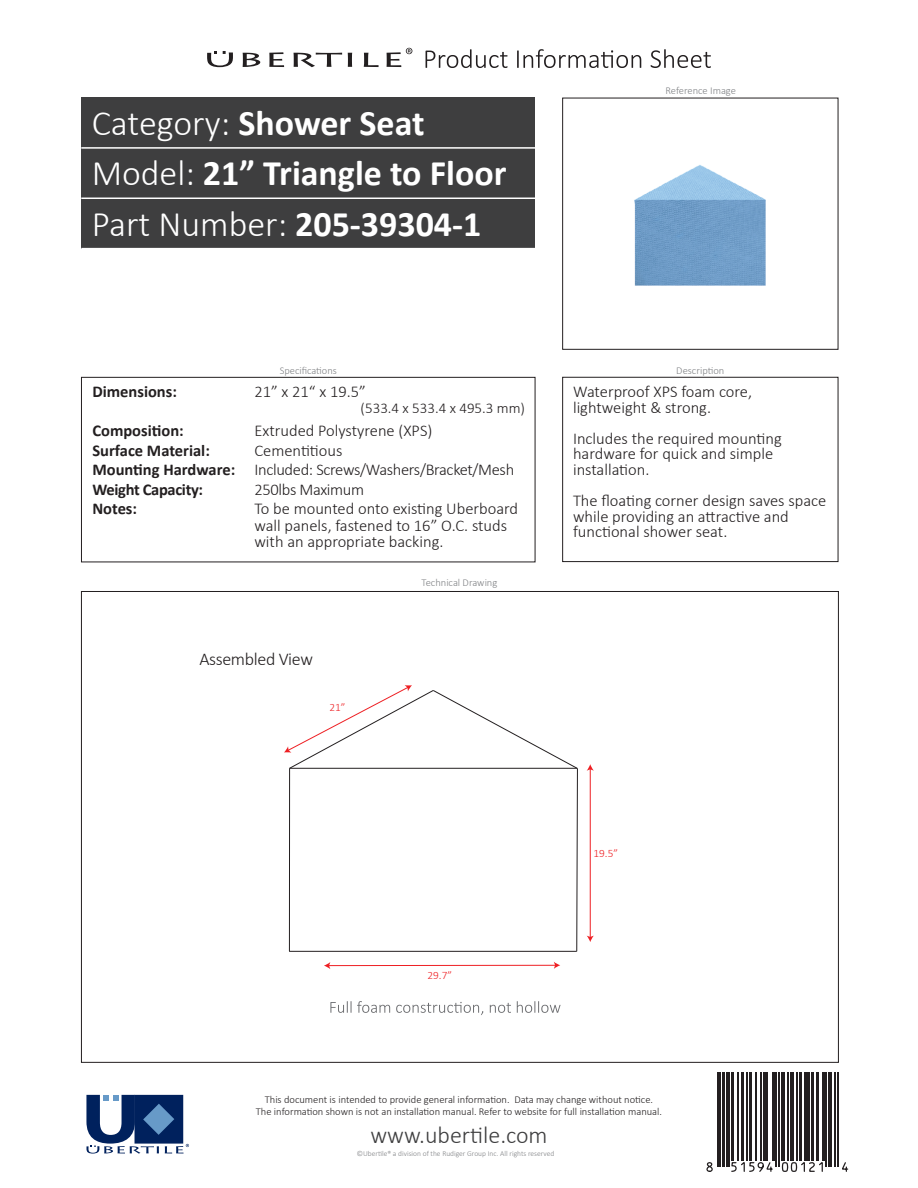
<style>
.page{position:relative;width:918px;height:1188px;background:#fff}
.page>*{position:absolute;margin:0;border:0;box-sizing:border-box;transform-origin:0 0}
.t1{font:700 36px/50.2px "Calibri";color:#fff}
.t2{font:300 24px "Calibri";color:#3e3e3f}
.t3{font:300 18px "Calibri";letter-spacing:-.02em;color:#231f20}
.t4{font:300 16.5px/15.8px "Calibri";color:#231f20}
.t5{font:300 16.5px/19.5px "Calibri";letter-spacing:-.02em;color:#231f20}
.t6{font:700 16.5px "Calibri";color:#231f20}
.t7{font:300 15px "Calibri";color:#231f20}
.t8{font:300 11.25px "Calibri";color:#ee1f23}
.t9{font:300 10.5px/12.6px "Calibri";color:#231f20;text-align:center}
.t10{font:300 10.5px "Calibri";color:#808285}
.t11{font:300 7.5px "Calibri";color:#808285}
.s1{font-weight:300}
.s2{font-weight:700}
</style>
<div class="page">
<img style="left:634px;top:165px;width:132px;height:121px">
<div style="left:562px;top:98px;width:276px;height:252px;border:1px solid #231f20"></div>
<div style="left:81px;top:98px;width:454px;height:50px;background:#3e3e3f"></div>
<div style="left:81px;top:148px;width:454px;height:50px;background:#3e3e3f"></div>
<div style="left:81px;top:198px;width:454px;height:51px;background:#3e3e3f"></div>
<div style="left:562px;top:377px;width:276px;height:185px;border:1px solid #231f20"></div>
<svg style="left:86px;top:1095px;width:103px;height:59px"></svg>
<div style="left:81px;top:377px;width:454px;height:185px;border:1px solid #231f20"></div>
<svg style="left:243px;top:53px;width:17px;height:14px"></svg>
<svg style="left:269px;top:52px;width:15px;height:15px"></svg>
<svg style="left:294px;top:53px;width:48px;height:14px"></svg>
<svg style="left:348px;top:53px;width:4px;height:14px"></svg>
<svg style="left:364px;top:53px;width:15px;height:14px"></svg>
<svg style="left:207px;top:51px;width:26px;height:16px"></svg>
<svg style="left:387px;top:48px;width:25px;height:19px"></svg>
<svg style="left:426px;top:49px;width:82px;height:19px"></svg>
<svg style="left:517px;top:49px;width:124px;height:19px"></svg>
<svg style="left:651px;top:49px;width:60px;height:19px"></svg>
<hr style="left:81px;top:248px;width:454px;height:1px;background:#fff">
<hr style="left:81px;top:198px;width:454px;height:1px;background:#fff">
<hr style="left:81px;top:147px;width:454px;height:2px;background:#fff">
<hr style="left:328px;top:965px;width:228px;height:1px;background:#ee1f23">
<svg style="left:324px;top:962px;width:6px;height:7px"></svg>
<svg style="left:554px;top:962px;width:6px;height:7px"></svg>
<hr style="left:590px;top:769px;width:1px;height:169px;background:#ee1f23">
<svg style="left:587px;top:936px;width:7px;height:6px"></svg>
<svg style="left:587px;top:764px;width:7px;height:7px"></svg>
<svg style="left:718px;top:1072px;width:121px;height:95px"></svg>
<hr style="left:717px;top:1072px;width:1px;height:95px;background:#231f20">
<hr style="left:719px;top:1072px;width:2px;height:95px;background:#231f20">
<hr style="left:722px;top:1072px;width:3px;height:95px;background:#231f20">
<hr style="left:726px;top:1072px;width:4px;height:95px;background:#231f20">
<hr style="left:731px;top:1072px;width:3px;height:89px;background:#231f20">
<hr style="left:737px;top:1072px;width:2px;height:89px;background:#231f20">
<hr style="left:741px;top:1072px;width:3px;height:89px;background:#231f20">
<hr style="left:746px;top:1072px;width:2px;height:89px;background:#231f20">
<hr style="left:749px;top:1072px;width:2px;height:89px;background:#231f20">
<hr style="left:755px;top:1072px;width:2px;height:89px;background:#231f20">
<hr style="left:760px;top:1072px;width:2px;height:89px;background:#231f20">
<hr style="left:763px;top:1072px;width:2px;height:89px;background:#231f20">
<hr style="left:767px;top:1072px;width:1px;height:89px;background:#231f20">
<hr style="left:772px;top:1072px;width:2px;height:89px;background:#231f20">
<hr style="left:776px;top:1072px;width:1px;height:95px;background:#231f20">
<hr style="left:778px;top:1072px;width:2px;height:95px;background:#231f20">
<hr style="left:781px;top:1072px;width:4px;height:89px;background:#231f20">
<hr style="left:787px;top:1072px;width:1px;height:89px;background:#231f20">
<hr style="left:790px;top:1072px;width:4px;height:89px;background:#231f20">
<hr style="left:796px;top:1072px;width:1px;height:89px;background:#231f20">
<hr style="left:799px;top:1072px;width:2px;height:89px;background:#231f20">
<hr style="left:804px;top:1072px;width:2px;height:89px;background:#231f20">
<hr style="left:808px;top:1072px;width:2px;height:89px;background:#231f20">
<hr style="left:812px;top:1072px;width:2px;height:89px;background:#231f20">
<hr style="left:817px;top:1072px;width:2px;height:89px;background:#231f20">
<hr style="left:822px;top:1072px;width:2px;height:89px;background:#231f20">
<hr style="left:826px;top:1072px;width:1px;height:95px;background:#231f20">
<hr style="left:828px;top:1072px;width:4px;height:95px;background:#231f20">
<hr style="left:835px;top:1072px;width:1px;height:95px;background:#231f20">
<hr style="left:837px;top:1072px;width:1px;height:95px;background:#231f20">
<svg style="left:706px;top:1162px;width:7px;height:10px"></svg>
<svg style="left:731px;top:1161px;width:42px;height:11px"></svg>
<svg style="left:781px;top:1161px;width:42px;height:11px"></svg>
<svg style="left:842px;top:1162px;width:7px;height:10px"></svg>
<svg style="left:284px;top:685px;width:294px;height:267px"></svg>
<hr style="left:289px;top:768px;width:1px;height:183px;background:#231f20">
<svg style="left:330px;top:1001px;width:60px;height:12px"></svg>
<svg style="left:396px;top:1002px;width:87px;height:13px"></svg>
<svg style="left:490px;top:1003px;width:21px;height:10px"></svg>
<svg style="left:517px;top:1001px;width:44px;height:12px"></svg>
<h1 class="t1" style="left:92px;top:98px;width:416px"><span class="s1">Category:</span> Shower Seat<br><span class="s1">Model:</span> 21” Triangle to Floor<br><span class="s1">Part Number:</span> 205-39304-1</h1>
<p class="t10" style="left:666px;top:84px;width:72px">Reference Image</p>
<p class="t10" style="left:280px;top:364px;width:59px">Specifications</p>
<p class="t10" style="left:676px;top:364px;width:50px">Description</p>
<p class="t4" style="left:573px;top:384px;width:181px">Waterproof XPS foam core, lightweight &amp; strong.</p>
<p class="t4" style="left:573px;top:430px;width:210px">Includes the required mounting hardware for quick and simple installation.</p>
<p class="t4" style="left:573px;top:492px;width:255px">The floating corner design saves space while providing an attractive and functional shower seat.</p>
<p class="t6" style="left:92px;top:381px;width:86px">Dimensions:</p>
<p class="t4" style="left:254px;top:384px;width:113px">21” x 21“ x 19.5”</p>
<p class="t6" style="left:92px;top:420px;width:93px">Composition:</p>
<p class="t4" style="left:254px;top:423px;width:180px">Extruded Polystyrene (XPS)</p>
<p class="t6" style="left:92px;top:440px;width:119px">Surface Material:</p>
<p class="t7" style="left:361px;top:398px;width:166px">(533.4 x 533.4 x 495.3 mm)</p>
<p class="t5" style="left:92px;top:440px;width:423px;text-indent:162px">Cementitious<br><span class="s2">Mounting Hardware:</span> Included: Screws/Washers/Bracket/Mesh<br><span class="s2">Weight Capacity:</span></p>
<p class="t5" style="left:254px;top:479px;width:111px">250lbs Maximum</p>
<p class="t6" style="left:92px;top:498px;width:46px">Notes:</p>
<p class="t4" style="left:254px;top:500px;width:265px;line-height:16.5px">To be mounted onto existing Uberboard wall panels, fastened to 16” O.C. studs with an appropriate backing.</p>
<p class="t3" style="left:199px;top:648px;width:115px">Assembled View</p>
<p class="t8" style="left:329px;top:700px;width:18px">21”</p>
<p class="t10" style="left:422px;top:576px;width:77px">Technical Drawing</p>
<p class="t8" style="left:428px;top:968px;width:26px">29.7”</p>
<p class="t8" style="left:593px;top:846px;width:26px">19.5”</p>
<p class="t9" style="left:256px;top:1093px;width:408px">This document is intended to provide general information. Data may change without notice.<br>The information shown is not an installation manual. Refer to website for full installation manual.</p>
<h2 class="t2" style="left:370px;top:1120px;width:179px">www.ubertile.com</h2>
<p class="t11" style="left:357px;top:1149px;width:199px">©Ubertile® a division of the Rudiger Group Inc. All rights reserved</p>
</div>
